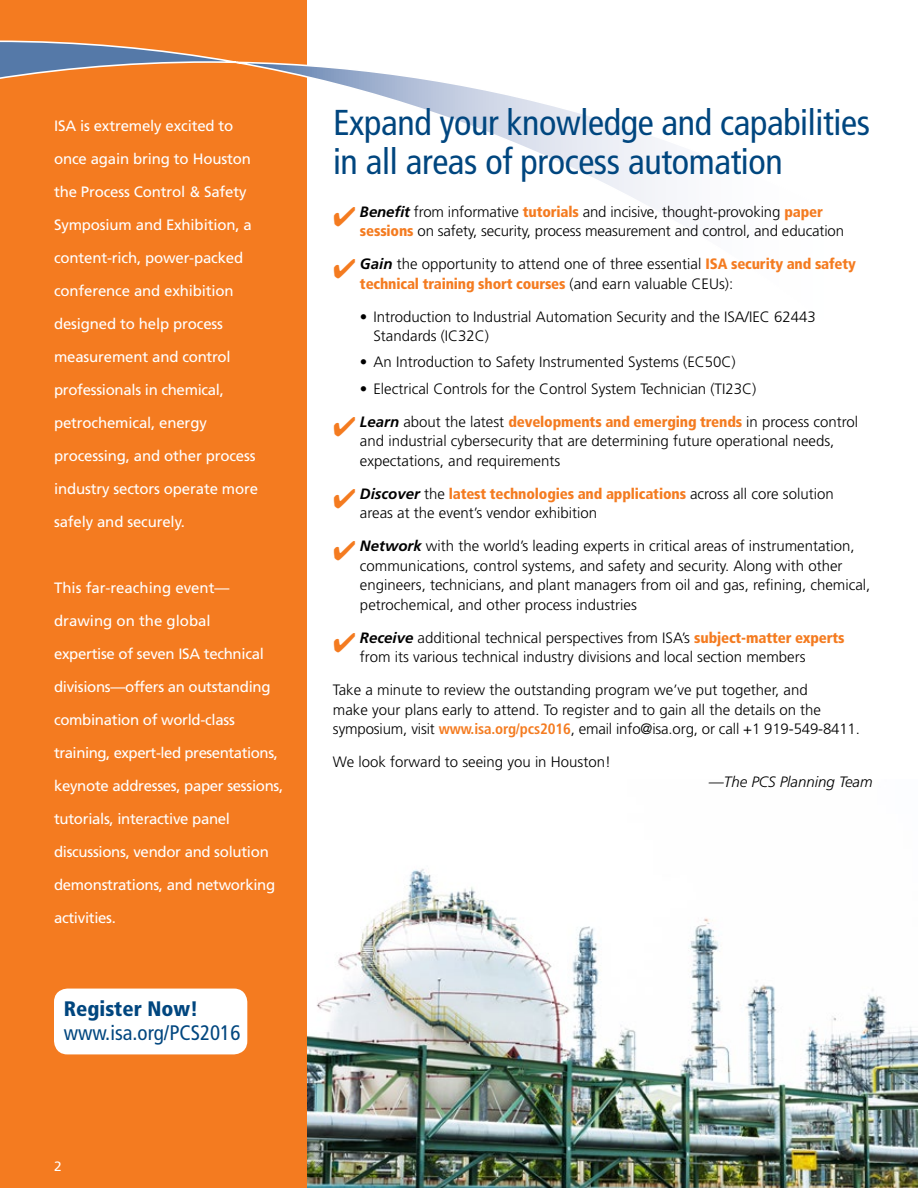
<style>
.page{position:relative;width:918px;height:1188px;background:#fff}
.page>*{position:absolute;margin:0;border:0;box-sizing:border-box;transform-origin:0 0}
.t1{font:condensed 36px/39px "Frutiger";letter-spacing:-.01em;color:#00467f}
.t2{font:condensed 21px "Frutiger";color:#00467f}
.t3{font:900 condensed 21px "Frutiger";color:#00467f}
.t4{font:300 15px/19.5px "Frutiger";color:#000}
.t5{font:15px "Frutiger";letter-spacing:-.01em;color:#fff}
.t6{font:15px "Frutiger";letter-spacing:-.03em;color:#fff}
.t7{font:italic 300 15px "Frutiger";color:#000}
.t8{font:13.5px "Frutiger";color:#fff}
.s1{color:#f47b20}
.s2{font-weight:700;font-style:italic}
.s3{font-weight:900;font-stretch:condensed;color:#f47b20}
.s4{font-weight:700;font-stretch:condensed;color:#f47b20}
</style>
<div class="page">
<img style="left:307px;top:869px;width:611px;height:319px">
<div style="left:0;top:0;width:307px;height:1188px;background:#f47b20"></div>
<div style="left:54px;top:989px;width:193px;height:65px;background:#fff;border-radius:14px"></div>
<svg style="left:0;top:40px;width:227px;height:39px"></svg>
<svg style="left:216px;top:60px;width:450px;height:155px"></svg>
<p class="t5" style="left:54px;top:117px;width:181px">ISA is extremely excited to</p>
<p class="t5" style="left:54px;top:150px;width:198px">once again bring to Houston</p>
<p class="t5" style="left:54px;top:183px;width:194px">the Process Control &amp; Safety</p>
<p class="t5" style="left:54px;top:216px;width:199px">Symposium and Exhibition, a</p>
<p class="t5" style="left:54px;top:249px;width:191px">content-rich, power-packed</p>
<p class="t5" style="left:54px;top:282px;width:181px">conference and exhibition</p>
<p class="t5" style="left:54px;top:315px;width:171px">designed to help process</p>
<p class="t5" style="left:54px;top:348px;width:178px">measurement and control</p>
<p class="t5" style="left:54px;top:381px;width:172px">professionals in chemical,</p>
<p class="t5" style="left:54px;top:414px;width:154px">petrochemical, energy</p>
<p class="t5" style="left:54px;top:447px;width:203px">processing, and other process</p>
<p class="t5" style="left:54px;top:480px;width:206px">industry sectors operate more</p>
<p class="t5" style="left:54px;top:513px;width:133px">safely and securely.</p>
<p class="t5" style="left:54px;top:579px;width:177px">This far-reaching event—</p>
<p class="t5" style="left:54px;top:612px;width:158px">drawing on the global</p>
<p class="t5" style="left:54px;top:645px;width:211px">expertise of seven ISA technical</p>
<p class="t5" style="left:54px;top:678px;width:218px">divisions—offers an outstanding</p>
<p class="t5" style="left:54px;top:711px;width:182px">combination of world-class</p>
<p class="t6" style="left:54px;top:744px;width:225px">training, expert-led presentations,</p>
<p class="t5" style="left:54px;top:777px;width:231px">keynote addresses, paper sessions,</p>
<p class="t5" style="left:54px;top:810px;width:178px">tutorials, interactive panel</p>
<p class="t5" style="left:54px;top:843px;width:216px">discussions, vendor and solution</p>
<p class="t5" style="left:54px;top:876px;width:223px">demonstrations, and networking</p>
<p class="t5" style="left:54px;top:909px;width:64px">activities.</p>
<h2 class="t3" style="left:64px;top:996px;width:136px">Register Now!</h2>
<h2 class="t2" style="left:64px;top:1021px;width:178px">www.isa.org/PCS2016</h2>
<p class="t8" style="left:54px;top:1159px;width:9px">2</p>
<h1 class="t1" style="left:333px;top:103px;width:539px">Expand your knowledge and capabilities in all areas of process automation</h1>
<p class="t4" style="left:360px;top:202px;width:486px;text-indent:-27px"><span class="s1">✔</span> <span class="s2">Benefit</span> from informative <span class="s3">tutorials</span> and incisive, thought-provoking <span class="s3">paper sessions</span> on safety, security, process measurement and control, and education</p>
<p class="t4" style="left:360px;top:254px;width:497px;text-indent:-27px"><span class="s1">✔</span> <span class="s2">Gain</span> the opportunity to attend one of three essential <span class="s3">ISA security and safety technical training short courses</span> (and earn valuable CEUs):</p>
<p class="t4" style="left:373px;top:307px;width:444px;text-indent:-14px">• Introduction to Industrial Automation Security and the ISA/IEC 62443<br>Standards (IC32C)</p>
<p class="t4" style="left:360px;top:353px;width:377px">• An Introduction to Safety Instrumented Systems (EC50C)</p>
<p class="t4" style="left:360px;top:379px;width:398px">• Electrical Controls for the Control System Technician (TI23C)</p>
<p class="t4" style="left:360px;top:412px;width:500px;text-indent:-27px"><span class="s1">✔</span> <span class="s2">Learn</span> about the latest <span class="s3">developments and emerging trends</span> in process control and industrial cybersecurity that are determining future operational needs, expectations, and requirements</p>
<p class="t4" style="left:360px;top:484px;width:475px;text-indent:-27px"><span class="s1">✔</span> <span class="s2">Discover</span> the <span class="s3">latest technologies and applications</span> across all core solution areas at the event’s vendor exhibition</p>
<p class="t4" style="left:360px;top:536px;width:512px;text-indent:-27px"><span class="s1">✔</span> <span class="s2">Network</span> with the world’s leading experts in critical areas of instrumentation, communications, control systems, and safety and security. Along with other engineers, technicians, and plant managers from oil and gas, refining, chemical, petrochemical, and other process industries</p>
<p class="t4" style="left:360px;top:628px;width:486px;text-indent:-27px"><span class="s1">✔</span> <span class="s2">Receive</span> additional technical perspectives from ISA’s <span class="s3">subject-matter experts </span>from its various technical industry divisions and local section members</p>
<p class="t4" style="left:333px;top:680px;width:529px">Take a minute to review the outstanding program we’ve put together, and<br>make your plans early to attend. To register and to gain all the details on the symposium, visit <span class="s4">www.isa.org/pcs2016</span>, email info@isa.org, or call +1 919-549-8411.</p>
<p class="t4" style="left:333px;top:752px;width:279px">We look forward to seeing you in Houston!</p>
<p class="t7" style="left:709px;top:773px;width:165px">—The PCS Planning Team</p>
</div>
